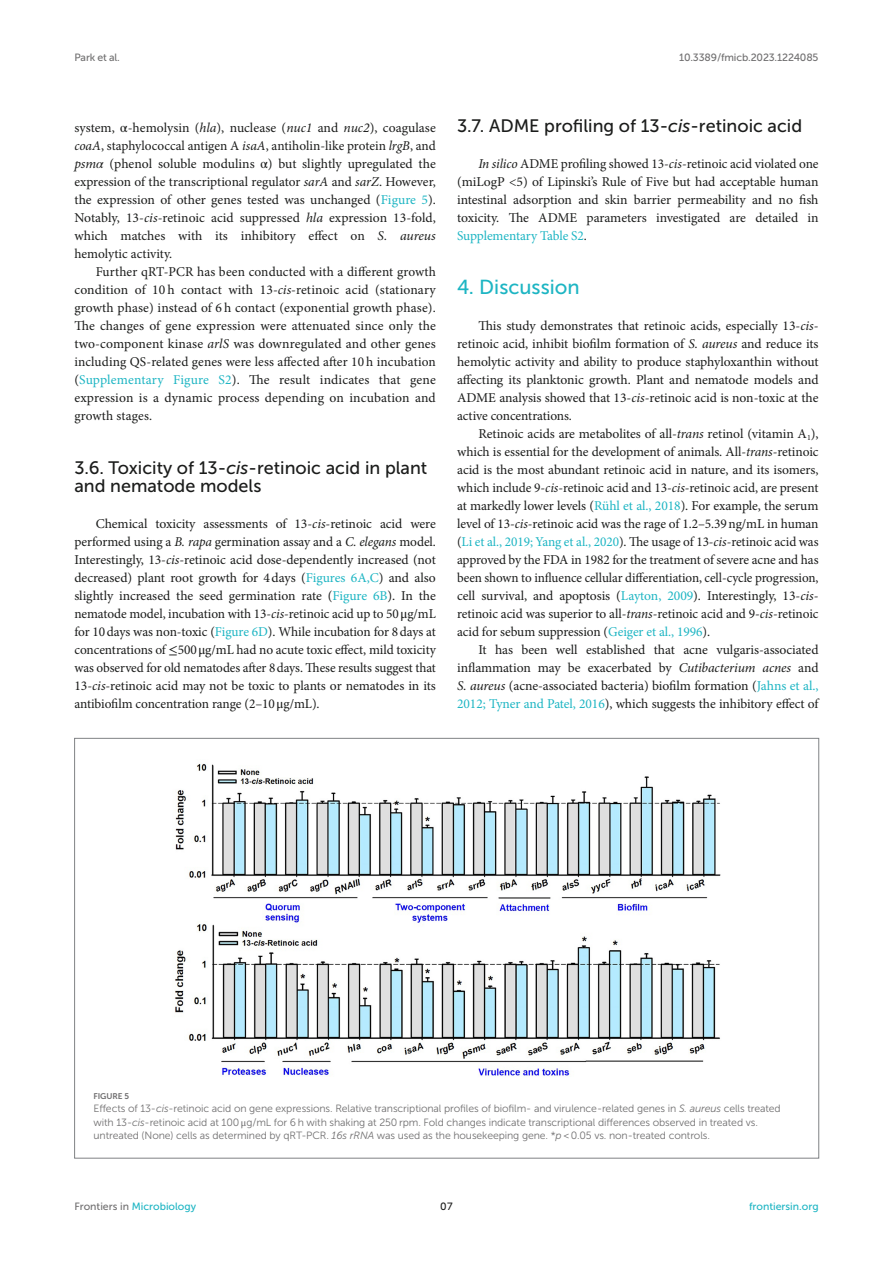
<style>
.page{position:relative;width:893px;height:1263px;background:#fff}
.page>*{position:absolute;margin:0;border:0;box-sizing:border-box;transform-origin:0 0}
.HEAD_1{font:20.25px "Museo Sans 500";color:#1db5c3}
.HEAD_2{font:18px/18px "Museo Sans 500";color:#1b1c1b}
.TEXT_FLUSH{font:13.5px/18px "Minion Pro";letter-spacing:-.005em;color:#1b1c1b;text-align:justify}
.TEXT{font:13.5px/18px "Minion Pro";letter-spacing:-.005em;color:#1b1c1b;text-align:justify}
.FIG_LEG{font:10.5px/13.5px "Museo Sans 300";letter-spacing:-.01em;color:#706f70}
.t1{font:10.5px "Museo Sans 500";color:#1db5c3}
.t2{font:10.5px "Museo Sans 500";letter-spacing:-.015em;color:#706f70}
.t3{font:10.5px "Museo Sans 500";color:#1b1c1b}
.FIG_HD{font:8.25px "Museo Sans 700";letter-spacing:-.01em;color:#706f70}
.s1{font-family:"STIX General"}
.s2{font-style:italic}
.s3{font-family:"STIX General";font-style:italic}
.s4{color:#1db5c3}
.s5{color:#706f70}
</style>
<div class="page">
<img style="left:175px;top:764px;width:546px;height:312px">
<p class="t2" style="left:74px;top:51px;width:47px">Park et al.</p>
<p class="t2" style="left:679px;top:51px;width:141px">10.3389/fmicb.2023.1224085</p>
<p class="TEXT_FLUSH" style="left:74px;top:119px;width:363px">system, <span class="s1">α</span>-hemolysin (<span class="s2">hla</span>), nuclease (<span class="s2">nuc1</span> and <span class="s2">nuc2</span>), coagulase <span class="s2">coaA</span>, staphylococcal antigen A <span class="s2">isaA</span>, antiholin-like protein <span class="s2">lrgB</span>, and <span class="s2">psm</span><span class="s3">α</span> (phenol soluble modulins <span class="s1">α</span>) but slightly upregulated the expression of the transcriptional regulator <span class="s2">sarA</span> and <span class="s2">sarZ</span>. However, the expression of other genes tested was unchanged (<span class="s4">Figure 5</span>).<br>Notably, 13-<span class="s2">cis</span>-retinoic acid suppressed <span class="s2">hla</span> expression 13-fold, which matches with its inhibitory effect on <span class="s2">S. aureus </span>hemolytic activity.</p>
<p class="TEXT" style="left:74px;top:263px;width:363px;text-indent:21px">Further qRT-PCR has been conducted with a different growth condition of 10 h contact with 13-<span class="s2">cis</span>-retinoic acid (stationary growth phase) instead of 6 h contact (exponential growth phase).<br>The changes of gene expression were attenuated since only the two-component kinase <span class="s2">arlS</span> was downregulated and other genes including QS-related genes were less affected after 10 h incubation (<span class="s4">Supplementary Figure S2</span>). The result indicates that gene expression is a dynamic process depending on incubation and growth stages.</p>
<p class="HEAD_2" style="left:74px;top:459px;width:354px">3.6. Toxicity of 13-<span class="s2">cis</span>-retinoic acid in plant and nematode models</p>
<p class="TEXT_FLUSH" style="left:74px;top:515px;width:363px;text-indent:21px">Chemical toxicity assessments of 13-<span class="s2">cis</span>-retinoic acid were performed using a <span class="s2">B. rapa</span> germination assay and a <span class="s2">C. elegans</span> model.<br>Interestingly, 13-<span class="s2">cis</span>-retinoic acid dose-dependently increased (not decreased) plant root growth for 4days (<span class="s4">Figures 6A,C</span>) and also slightly increased the seed germination rate (<span class="s4">Figure 6B</span>). In the nematode model, incubation with 13-<span class="s2">cis</span>-retinoic acid up to 50<span class="s1">μ</span>g/mL for 10days was non-toxic (<span class="s4">Figure 6D</span>). While incubation for 8days at concentrations of <span class="s1">≤</span>500<span class="s1">μ</span>g/mL had no acute toxic effect, mild toxicity was observed for old nematodes after 8days. These results suggest that 13-<span class="s2">cis</span>-retinoic acid may not be toxic to plants or nematodes in its antibiofilm concentration range (2–10<span class="s1">μ</span>g/mL).</p>
<p class="HEAD_2" style="left:457px;top:117px;width:347px">3.7. ADME profiling of 13-<span class="s2">cis</span>-retinoic acid</p>
<p class="TEXT_FLUSH" style="left:457px;top:155px;width:363px;text-indent:21px"><span class="s2">In silico</span> ADME profiling showed 13-<span class="s2">cis</span>-retinoic acid violated one (miLogP &lt;5) of Lipinski’s Rule of Five but had acceptable human intestinal adsorption and skin barrier permeability and no fish toxicity. The ADME parameters investigated are detailed in <span class="s4">Supplementary Table S2</span>.</p>
<p class="HEAD_1" style="left:457px;top:276px;width:124px">4. Discussion</p>
<p class="TEXT_FLUSH" style="left:457px;top:317px;width:363px;text-indent:21px">This study demonstrates that retinoic acids, especially 13-<span class="s2">cis&shy;</span>retinoic acid, inhibit biofilm formation of <span class="s2">S. aureus</span> and reduce its hemolytic activity and ability to produce staphyloxanthin without affecting its planktonic growth. Plant and nematode models and ADME analysis showed that 13-<span class="s2">cis</span>-retinoic acid is non-toxic at the active concentrations.</p>
<p class="TEXT" style="left:457px;top:425px;width:363px;text-indent:21px">Retinoic acids are metabolites of all-<span class="s2">trans</span> retinol (vitamin A<sub>1</sub>), which is essential for the development of animals. All-<span class="s2">trans</span>-retinoic acid is the most abundant retinoic acid in nature, and its isomers, which include 9-<span class="s2">cis</span>-retinoic acid and 13-<span class="s2">cis</span>-retinoic acid, are present at markedly lower levels (<span class="s4">Rühl et al., 2018</span>). For example, the serum level of 13-<span class="s2">cis</span>-retinoic acid was the rage of 1.2–5.39ng/mL in human (<span class="s4">Li et al., 2019; Yang et al., 2020</span>). The usage of 13-<span class="s2">cis</span>-retinoic acid was approved by the FDA in 1982 for the treatment of severe acne and has been shown to influence cellular differentiation, cell-cycle progression, cell survival, and apoptosis (<span class="s4">Layton, 2009</span>). Interestingly, 13-<span class="s2">cis&shy;</span>retinoic acid was superior to all-<span class="s2">trans</span>-retinoic acid and 9-<span class="s2">cis</span>-retinoic acid for sebum suppression (<span class="s4">Geiger et al., 1996</span>).</p>
<p class="TEXT" style="left:457px;top:641px;width:363px;text-indent:21px">It has been well established that acne vulgaris-associated inflammation may be exacerbated by <span class="s2">Cutibacterium acnes</span> and <span class="s2">S. aureus</span> (acne-associated bacteria) biofilm formation (<span class="s4">Jahns et al., 2012; Tyner and Patel, 2016</span>), which suggests the inhibitory effect of</p>
<p class="FIG_HD" style="left:94px;top:1091px;width:37px">FIGURE 5</p>
<p class="FIG_LEG" style="left:94px;top:1102px;width:689px">Effects of 13-<span class="s2">cis</span>-retinoic acid on gene expressions. Relative transcriptional profiles of biofilm- and virulence-related genes in <span class="s2">S. aureus</span> cells treated with 13-<span class="s2">cis</span>-retinoic acid at 100 <span class="s1">μ</span>g/mL for 6 h with shaking at 250 rpm. Fold changes indicate transcriptional differences observed in treated vs. untreated (None) cells as determined by qRT-PCR. <span class="s2">16s rRNA</span> was used as the housekeeping gene. *<span class="s2">p</span> &lt; 0.05 vs. non-treated controls.</p>
<p class="t1" style="left:74px;top:1200px;width:123px"><span class="s5">Frontiers in</span> Microbiology</p>
<p class="t3" style="left:440px;top:1200px;width:14px">07</p>
<p class="t1" style="left:749px;top:1200px;width:71px">frontiersin.org</p>
</div>
